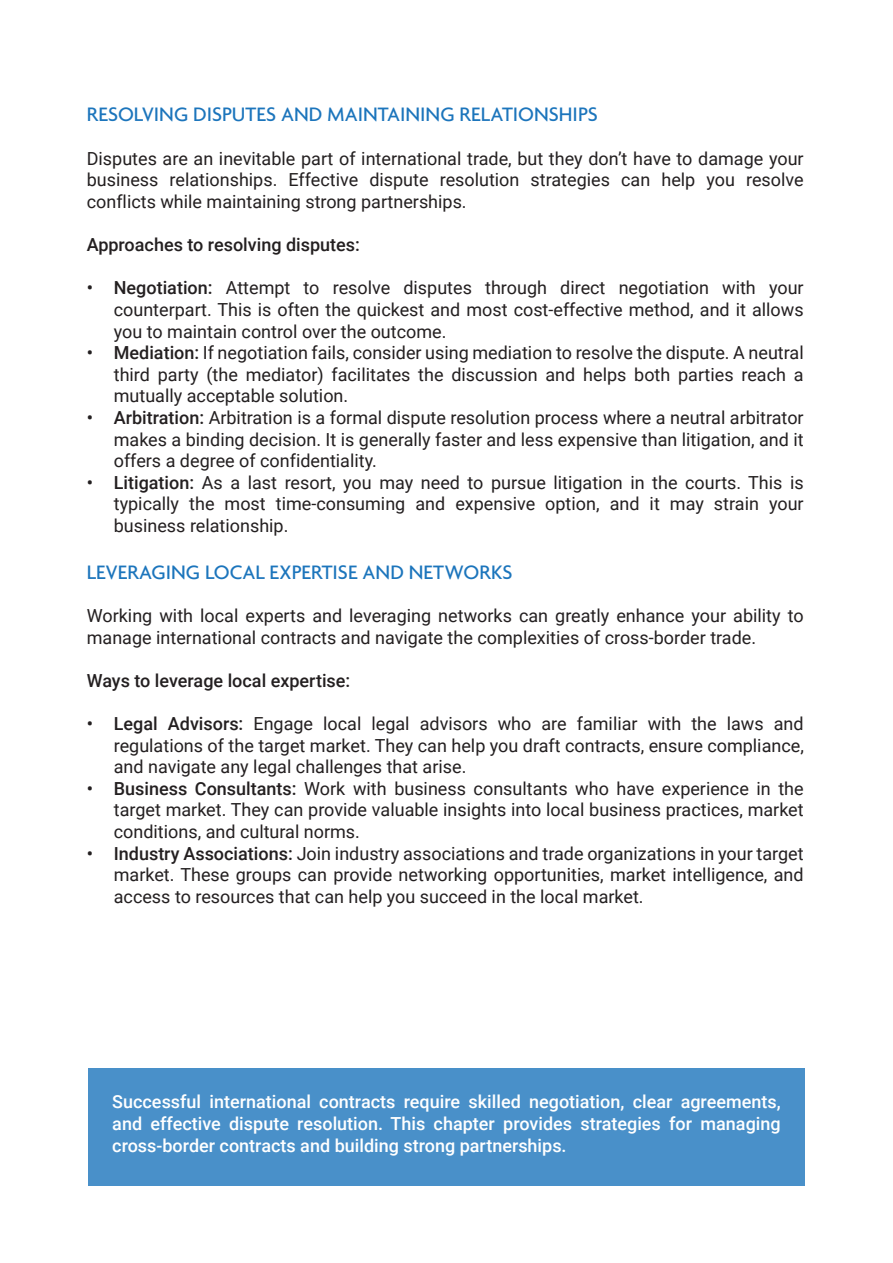
<style>
.page{position:relative;width:893px;height:1263px;background:#fff}
.page>*{position:absolute;margin:0;border:0;box-sizing:border-box;transform-origin:0 0}
.t1{font:500 21px "Agenda";color:#1c75bc}
.t2{font:18px/21.6px "Roboto";color:#231f20;text-align:justify}
.t3{font:500 18px/21.6px "Roboto";color:#fff;text-align:justify}
.t4{font:500 18px "Roboto";color:#231f20}
.s1{font-weight:500}
</style>
<div class="page">
<div style="left:88px;top:1068px;width:717px;height:117px;background:#4990c9"></div>
<p class="t1" style="left:87px;top:102px;width:512px">RESOLVING DISPUTES AND MAINTAINING RELATIONSHIPS</p>
<p class="t2" style="left:87px;top:147px;width:718px">Disputes are an inevitable part of international trade, but they don’t have to damage your business relationships. Effective dispute resolution strategies can help you resolve conflicts while maintaining strong partnerships.</p>
<p class="t4" style="left:87px;top:232px;width:275px">Approaches to resolving disputes:</p>
<p class="t2" style="left:114px;top:276px;width:691px;text-indent:-27px"><span class="s1">• Negotiation:</span> Attempt to resolve disputes through direct negotiation with your counterpart. This is often the quickest and most cost-effective method, and it allows you to maintain control over the outcome.</p>
<p class="t2" style="left:114px;top:341px;width:691px;text-indent:-27px"><span class="s1">• Mediation:</span> If negotiation fails, consider using mediation to resolve the dispute. A neutral third party (the mediator) facilitates the discussion and helps both parties reach a mutually acceptable solution.</p>
<p class="t2" style="left:114px;top:406px;width:691px;text-indent:-27px"><span class="s1">• Arbitration:</span> Arbitration is a formal dispute resolution process where a neutral arbitrator makes a binding decision. It is generally faster and less expensive than litigation, and it offers a degree of confidentiality.</p>
<p class="t2" style="left:114px;top:471px;width:691px;text-indent:-27px"><span class="s1">• Litigation:</span> As a last resort, you may need to pursue litigation in the courts. This is typically the most time-consuming and expensive option, and it may strain your business relationship.</p>
<p class="t1" style="left:87px;top:559px;width:427px">LEVERAGING LOCAL EXPERTISE AND NETWORKS</p>
<p class="t2" style="left:87px;top:604px;width:718px">Working with local experts and leveraging networks can greatly enhance your ability to manage international contracts and navigate the complexities of cross-border trade.</p>
<p class="t4" style="left:87px;top:668px;width:265px">Ways to leverage local expertise:</p>
<p class="t2" style="left:114px;top:712px;width:692px;text-indent:-27px"><span class="s1">• Legal Advisors:</span> Engage local legal advisors who are familiar with the laws and regulations of the target market. They can help you draft contracts, ensure compliance, and navigate any legal challenges that arise.</p>
<p class="t2" style="left:114px;top:777px;width:691px;text-indent:-27px"><span class="s1">• Business Consultants:</span> Work with business consultants who have experience in the target market. They can provide valuable insights into local business practices, market conditions, and cultural norms.</p>
<p class="t2" style="left:114px;top:842px;width:691px;text-indent:-27px"><span class="s1">• Industry Associations:</span> Join industry associations and trade organizations in your target market. These groups can provide networking opportunities, market intelligence, and access to resources that can help you succeed in the local market.</p>
<p class="t3" style="left:112px;top:1090px;width:670px">Successful international contracts require skilled negotiation, clear agreements, and effective dispute resolution. This chapter provides strategies for managing cross-border contracts and building strong partnerships.</p>
</div>
